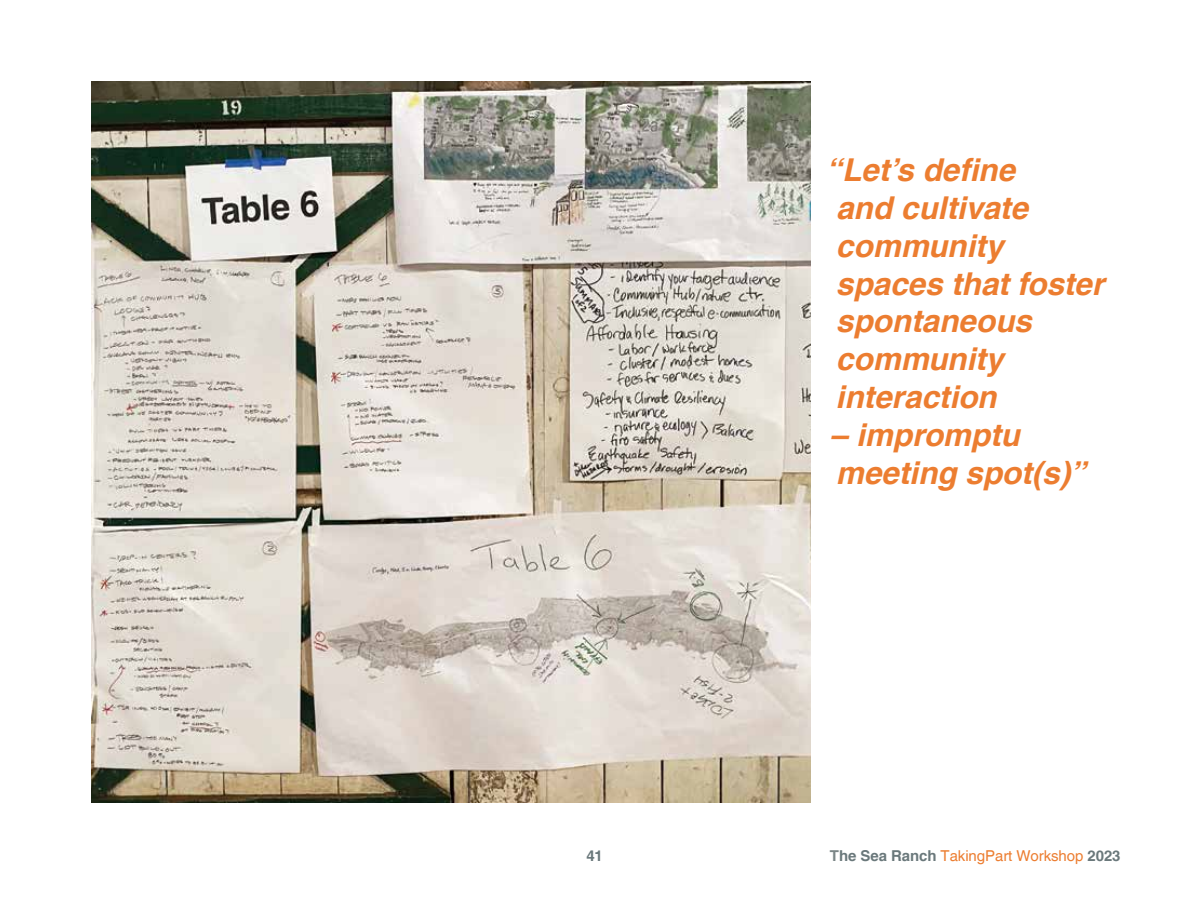
<style>
.page{position:relative;width:1188px;height:918px;background:#fff}
.page>*{position:absolute;margin:0;border:0;box-sizing:border-box;transform-origin:0 0}
.t1{font:italic 700 31.5px/37.8px "Helvetica LT Com";color:#ec7d30}
.t2{font:15px "Helvetica LT Com";letter-spacing:-.005em;color:#ec7d30}
.t3{font:700 15px "Helvetica LT Com";color:#6a787b}
.s1{font-weight:700;color:#7b8687}
.s2{font-weight:700;color:#6a787b}
</style>
<div class="page">
<img style="left:92px;top:81px;width:719px;height:721px">
<p class="t1" style="left:826px;top:151px;width:279px">“Let’s define<br>and cultivate community spaces that foster spontaneous community interaction</p>
<p class="t1" style="left:830px;top:416px;width:258px">– impromptu meeting spot(s)”</p>
<p class="t3" style="left:586px;top:847px;width:18px">41</p>
<p class="t2" style="left:830px;top:847px;width:292px"><span class="s1">T</span><span class="s2">he Sea Ranch</span> TakingPart Workshop <span class="s2">2023</span></p>
</div>
